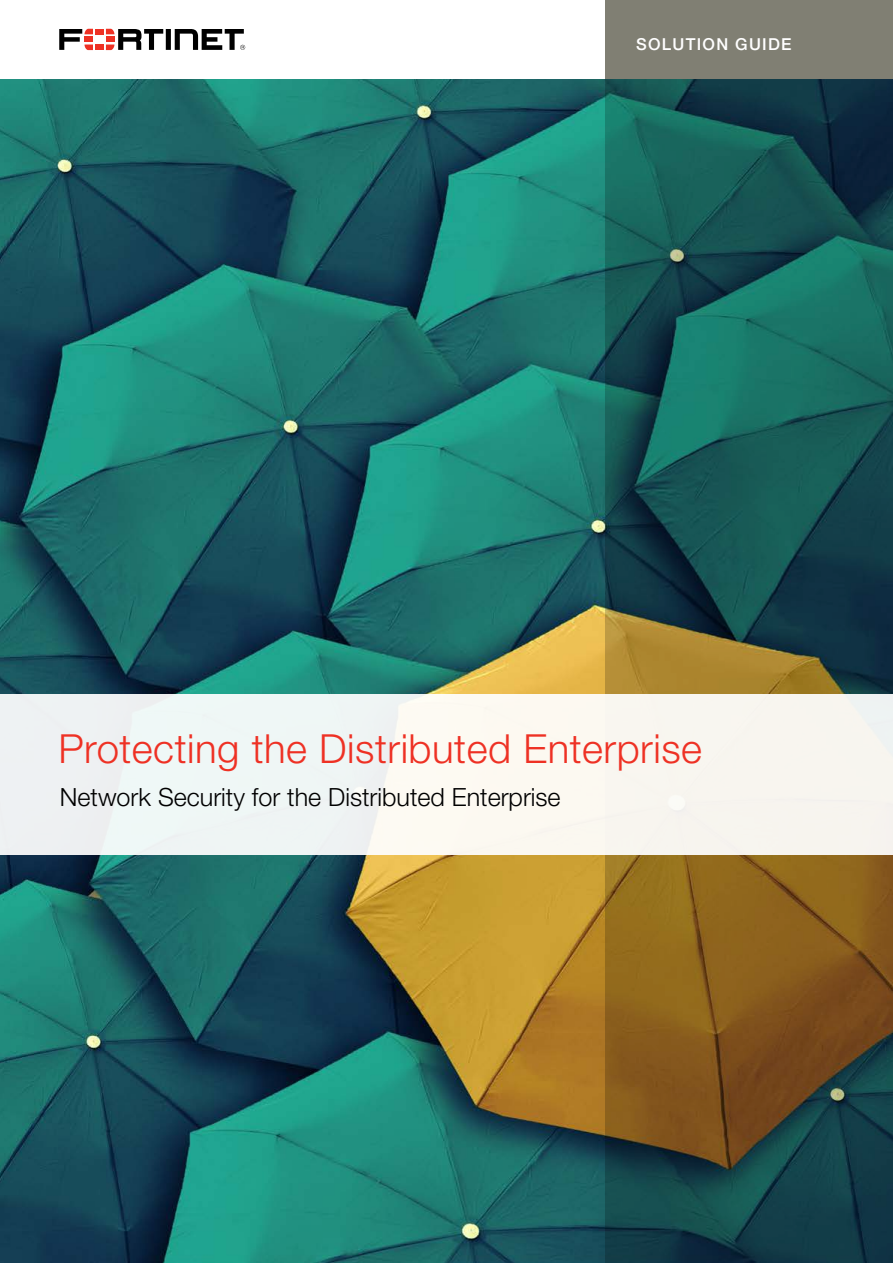
<style>
.page{position:relative;width:893px;height:1263px;background:#fff}
.page>*{position:absolute;margin:0;border:0;box-sizing:border-box;transform-origin:0 0}
.t1{font:300 40.2px "Helvetica Neue LT Pro";letter-spacing:.015em;color:#ee3124}
.t2{font:300 25.05px "Helvetica Neue LT Pro";color:#000}
.t3{font:500 16.5px "Helvetica Neue LT Pro";letter-spacing:.075em;color:#fff}
</style>
<div class="page">
<img style="left:0;top:79px;width:605px;height:1184px">
<div style="left:95px;top:29px;width:9px;height:5px;background:#ee3124"></div>
<div style="left:95px;top:45px;width:9px;height:5px;background:#ee3124"></div>
<svg style="left:59px;top:29px;width:34px;height:21px"></svg>
<svg style="left:106px;top:29px;width:139px;height:21px"></svg>
<div style="left:605px;top:0;width:288px;height:79px;background:#807f73"></div>
<svg style="left:605px;top:79px;width:288px;height:1184px;background:#385441"></svg>
<div style="left:0;top:694px;width:893px;height:161px;background:#f7f6f2"></div>
<p class="t3" style="left:636px;top:34px;width:157px">SOLUTION GUIDE</p>
<h1 class="t1" style="left:58px;top:724px;width:645px">Protecting the Distributed Enterprise</h1>
<p class="t2" style="left:60px;top:782px;width:502px">Network Security for the Distributed Enterprise</p>
</div>
